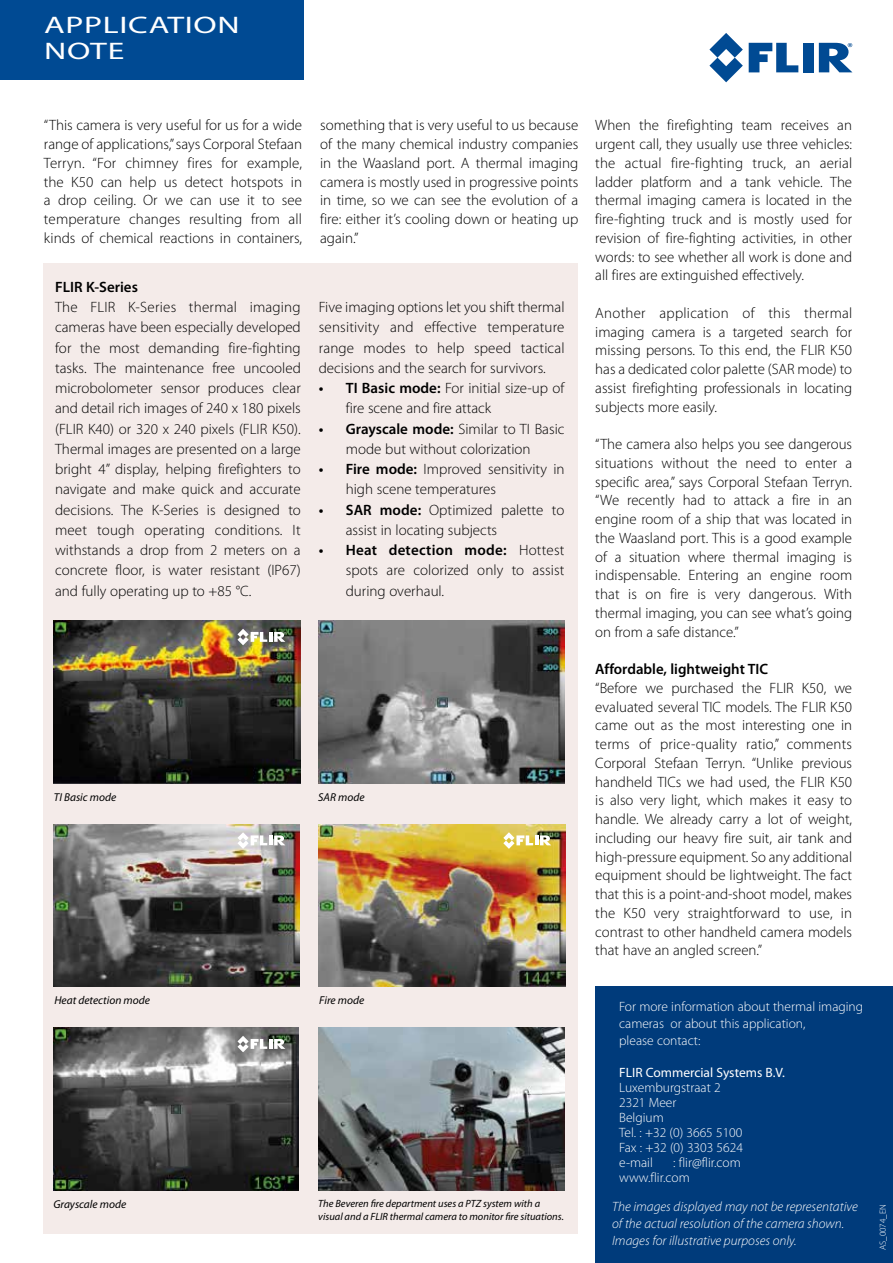
<style>
.page{position:relative;width:893px;height:1263px;background:#fff}
.page>*{position:absolute;margin:0;border:0;box-sizing:border-box;transform-origin:0 0}
.t1{font:24px/25.5px "Myriad Pro";letter-spacing:.02em;color:#fff;scale:1.41 1}
.t2{font:300 15px/18.8px "Myriad Pro";color:#000;text-align:justify}
.t3{font:600 15px "Myriad Pro";color:#000}
.t4{font:300 13.5px/15px "Myriad Pro";color:#fff}
.t5{font:italic 300 13.5px/16.8px "Myriad Pro";color:#fff}
.t6{font:13.5px "Myriad Pro";color:#fff}
.t7{font:italic 11.4px "Myriad Pro";color:#000}
.t8{font:italic 10.5px/12.6px "Myriad Pro";color:#000}
.t9{font:300 9px "Myriad Pro";color:#fff}
.s1{font-weight:600}
</style>
<div class="page">
<svg style="left:749px;top:43px;width:49px;height:29px"></svg>
<div style="left:803px;top:43px;width:11px;height:29px;background:#004a93"></div>
<svg style="left:709px;top:33px;width:34px;height:49px"></svg>
<svg style="left:819px;top:43px;width:33px;height:29px"></svg>
<div style="left:0;top:0;width:303px;height:80px;background:#004a93"></div>
<div style="left:595px;top:986px;width:298px;height:277px;background:#003b7b"></div>
<div style="left:43px;top:264px;width:535px;height:970px;background:#f4ebe9"></div>
<img style="left:53px;top:1028px;width:245px;height:162px">
<img style="left:318px;top:621px;width:246px;height:162px">
<img style="left:318px;top:1028px;width:246px;height:162px">
<img style="left:54px;top:621px;width:246px;height:162px">
<img style="left:318px;top:824px;width:248px;height:163px">
<img style="left:53px;top:824px;width:247px;height:163px">
<svg style="left:237px;top:629px;width:49px;height:16px"></svg>
<svg style="left:237px;top:832px;width:49px;height:17px"></svg>
<svg style="left:237px;top:1036px;width:49px;height:16px"></svg>
<svg style="left:503px;top:832px;width:49px;height:17px"></svg>
<h1 class="t1" style="left:44px;top:12px;width:140px">APPLICATION<br>NOTE</h1>
<p class="t2" style="left:44px;top:116px;width:260px">“This camera is very useful for us for a wide range of applications,” says Corporal Stefaan Terryn. “For chimney fires for example, the K50 can help us detect hotspots in a drop ceiling. Or we can use it to see temperature changes resulting from all kinds of chemical reactions in containers,</p>
<p class="t2" style="left:320px;top:116px;width:260px">something that is very useful to us because of the many chemical industry companies in the Waasland port. A thermal imaging camera is mostly used in progressive points in time, so we can see the evolution of a fire: either it’s cooling down or heating up again.”</p>
<p class="t3" style="left:55px;top:277px;width:84px">FLIR K-Series</p>
<p class="t2" style="left:55px;top:297px;width:247px;line-height:20.2px">The FLIR K-Series thermal imaging cameras have been especially developed for the most demanding fire-fighting tasks. The maintenance free uncooled microbolometer sensor produces clear and detail rich images of 240 x 180 pixels (FLIR K40) or 320 x 240 pixels (FLIR K50).<br>Thermal images are presented on a large bright 4” display, helping firefighters to navigate and make quick and accurate decisions. The K-Series is designed to meet tough operating conditions. It withstands a drop from 2 meters on a concrete floor, is water resistant (IP67) and fully operating up to +85 °C.</p>
<p class="t2" style="left:319px;top:297px;width:247px;line-height:20.2px">Five imaging options let you shift thermal sensitivity and effective temperature range modes to help speed tactical decisions and the search for survivors.</p>
<p class="t2" style="left:346px;top:378px;width:220px;line-height:20.2px;text-indent:-27px"><span class="s1">• TI Basic mode:</span> For initial size-up of fire scene and fire attack</p>
<p class="t2" style="left:319px;top:418px;width:247px;line-height:20.2px;text-align:center"><span class="s1">• Grayscale mode:</span> Similar to TI Basic mode but without colorization</p>
<p class="t2" style="left:346px;top:459px;width:220px;line-height:20.2px;text-indent:-27px"><span class="s1">• Fire mode:</span> Improved sensitivity in high scene temperatures</p>
<p class="t2" style="left:346px;top:499px;width:220px;line-height:20.2px;text-indent:-27px"><span class="s1">• SAR mode:</span> Optimized palette to assist in locating subjects</p>
<p class="t2" style="left:346px;top:540px;width:220px;line-height:20.2px;text-indent:-27px"><span class="s1">• Heat detection mode:</span> Hottest spots are colorized only to assist during overhaul.</p>
<p class="t7" style="left:54px;top:790px;width:64px">TI Basic mode</p>
<p class="t7" style="left:318px;top:790px;width:48px">SAR mode</p>
<p class="t7" style="left:54px;top:993px;width:97px">Heat detection mode</p>
<p class="t7" style="left:319px;top:993px;width:46px">Fire mode</p>
<p class="t7" style="left:53px;top:1197px;width:74px">Grayscale mode</p>
<p class="t8" style="left:318px;top:1197px;width:247px">The Beveren fire department uses a PTZ system with a visual and a FLIR thermal camera to monitor fire situations.</p>
<p class="t2" style="left:595px;top:116px;width:258px">When the firefighting team receives an urgent call, they usually use three vehicles: the actual fire-fighting truck, an aerial ladder platform and a tank vehicle. The thermal imaging camera is located in the fire-fighting truck and is mostly used for revision of fire-fighting activities, in other words: to see whether all work is done and all fires are extinguished effectively.</p>
<p class="t2" style="left:595px;top:303px;width:258px">Another application of this thermal imaging camera is a targeted search for missing persons. To this end, the FLIR K50 has a dedicated color palette (SAR mode) to assist firefighting professionals in locating subjects more easily.</p>
<p class="t2" style="left:595px;top:435px;width:258px">“The camera also helps you see dangerous situations without the need to enter a specific area,” says Corporal Stefaan Terryn. “We recently had to attack a fire in an engine room of a ship that was located in the Waasland port. This is a good example of a situation where thermal imaging is indispensable. Entering an engine room that is on fire is very dangerous. With thermal imaging, you can see what’s going on from a safe distance.”</p>
<p class="t3" style="left:595px;top:659px;width:174px">Affordable, lightweight TIC</p>
<p class="t2" style="left:595px;top:678px;width:258px">“Before we purchased the FLIR K50, we evaluated several TIC models. The FLIR K50 came out as the most interesting one in terms of price-quality ratio,” comments Corporal Stefaan Terryn. “Unlike previous handheld TICs we had used, the FLIR K50 is also very light, which makes it easy to handle. We already carry a lot of weight, including our heavy fire suit, air tank and high-pressure equipment. So any additional equipment should be lightweight. The fact that this is a point-and-shoot model, makes the K50 very straightforward to use, in contrast to other handheld camera models that have an angled screen.”</p>
<p class="t4" style="left:619px;top:998px;width:245px;line-height:16.8px">For more information about thermal imaging cameras or about this application,<br>please contact:</p>
<p class="t6" style="left:619px;top:1064px;width:167px">FLIR Commercial Systems B.V.</p>
<p class="t4" style="left:619px;top:1080px;width:125px">Luxemburgstraat 2<br>2321 Meer<br>Belgium<br>Tel. : +32 (0) 3665 5100<br>Fax : +32 (0) 3303 5624 e-mail</p>
<p class="t4" style="left:619px;top:1155px;width:123px;text-indent:54px">: flir@flir.com www.flir.com</p>
<p class="t5" style="left:612px;top:1198px;width:247px">The images displayed may not be representative of the actual resolution of the camera shown.<br>Images for illustrative purposes only.</p>
<p class="t9" style="left:877px;top:1250px;width:47px;rotate:-90deg">AS_0074_EN</p>
</div>
